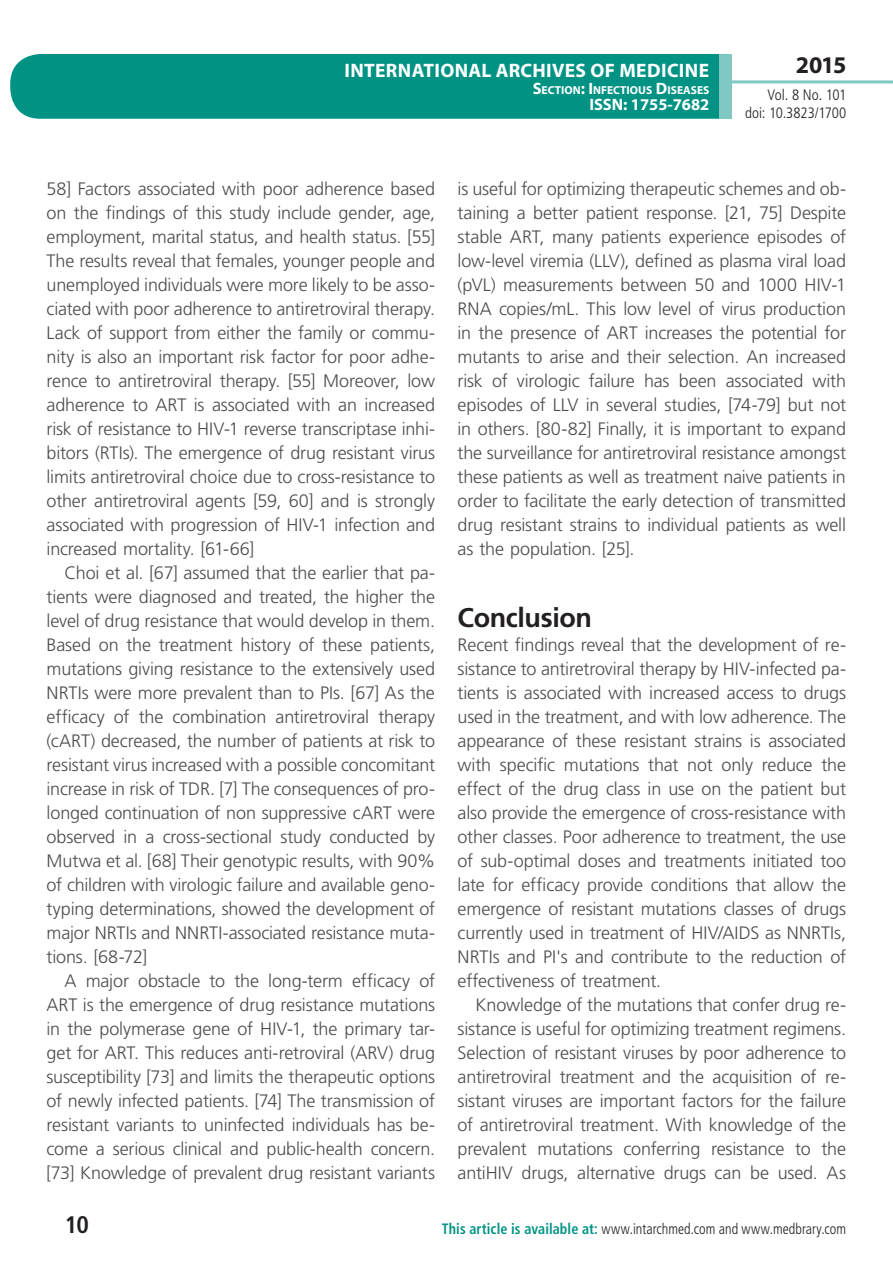
<style>
.page{position:relative;width:893px;height:1263px;background:#fff}
.page>*{position:absolute;margin:0;border:0;box-sizing:border-box;transform-origin:0 0}
.t1{font:700 27px "Frutiger LT Std";letter-spacing:-.015em;color:#231f20}
.t2{font:700 24px "Myriad Pro";color:#231f20}
.t3{font:700 condensed 24px "Frutiger LT Std";color:#231f20}
.t4{font:700 19.5px "Myriad Pro";letter-spacing:.015em;color:#fff}
.t5{font:300 18px/24px "Frutiger LT Std";letter-spacing:-.01em;color:#4b4c4d;text-align:justify}
.t6{font:700 16.5px "Myriad Pro";color:#fff}
.t7{font:300 condensed 15px "Frutiger LT Std";color:#231f20;scale:.94 1}
.t8{font:300 condensed 15px/18px "Frutiger LT Std";color:#231f20;text-align:right}
.t9{font:700 11.55px "Myriad Pro";color:#fff}
.s1{font-size:16.5px}
.s2{font-weight:700;color:#009384}
</style>
<div class="page">
<div style="left:10px;top:54px;width:775px;height:65px;background:#009384;border-radius:30px"></div>
<div style="left:732px;top:0;width:161px;height:157px;background:#fff"></div>
<hr style="left:730px;top:80px;width:163px;height:3px;background:#80c9c2">
<div style="left:719px;top:54px;width:13px;height:65px;background:#80c9c2"></div>
<p class="t4" style="left:344px;top:58px;width:366px">INTERNATIONAL ARCHIVES OF MEDICINE</p>
<p class="t9" style="left:533px;top:82px;width:177px"><span class="s1">S</span>ECTION<span class="s1">: I</span> NFECTIOUS <span class="s1">D</span>ISEASES</p>
<p class="t6" style="left:589px;top:94px;width:122px">ISSN : 1755-7682</p>
<h2 class="t2" style="left:796px;top:49px;width:52px">2015</h2>
<p class="t8" style="left:745px;top:86px;width:103px">Vol. 8 No. 101 doi: 10.3823/1700</p>
<p class="t5" style="left:47px;top:177px;width:390px">58] Factors associated with poor adherence based on the findings of this study include gender, age, employment, marital status, and health status. [55] The results reveal that females, younger people and unemployed individuals were more likely to be asso&shy;ciated with poor adherence to antiretroviral therapy.<br>Lack of support from either the family or commu&shy;nity is also an important risk factor for poor adhe&shy;rence to antiretroviral therapy. [55] Moreover, low adherence to ART is associated with an increased risk of resistance to HIV-1 reverse transcriptase inhi&shy;bitors (RTIs). The emergence of drug resistant virus limits antiretroviral choice due to cross-resistance to other antiretroviral agents [59, 60] and is strongly associated with progression of HIV-1 infection and increased mortality. [61-66]</p>
<p class="t5" style="left:47px;top:561px;width:390px;text-indent:18px">Choi et al. [67] assumed that the earlier that pa&shy;tients were diagnosed and treated, the higher the level of drug resistance that would develop in them.<br>Based on the treatment history of these patients, mutations giving resistance to the extensively used NRTIs were more prevalent than to PIs. [67] As the efficacy of the combination antiretroviral therapy (cART) decreased, the number of patients at risk to resistant virus increased with a possible concomitant increase in risk of TDR. [7] The consequences of pro&shy;longed continuation of non suppressive cART were observed in a cross-sectional study conducted by Mutwa et al. [68] Their genotypic results, with 90% of children with virologic failure and available geno&shy;typing determinations, showed the development of major NRTIs and NNRTI-associated resistance muta&shy;tions. [68-72]</p>
<p class="t5" style="left:47px;top:969px;width:390px;text-indent:18px">A major obstacle to the long-term efficacy of ART is the emergence of drug resistance mutations in the polymerase gene of HIV-1, the primary tar&shy;get for ART. This reduces anti-retroviral (ARV) drug susceptibility [73] and limits the therapeutic options of newly infected patients. [74] The transmission of resistant variants to uninfected individuals has be&shy;come a serious clinical and public-health concern. [73] Knowledge of prevalent drug resistant variants</p>
<p class="t5" style="left:458px;top:177px;width:390px">is useful for optimizing therapeutic schemes and ob&shy;taining a better patient response. [21, 75] Despite stable ART, many patients experience episodes of low-level viremia (LLV), defined as plasma viral load (pVL) measurements between 50 and 1000 HIV-1<br>RNA copies/mL. This low level of virus production in the presence of ART increases the potential for mutants to arise and their selection. An increased risk of virologic failure has been associated with episodes of LLV in several studies, [74-79] but not in others. [80-82] Finally, it is important to expand the surveillance for antiretroviral resistance amongst these patients as well as treatment naive patients in order to facilitate the early detection of transmitted drug resistant strains to individual patients as well as the population. [25].</p>
<h1 class="t1" style="left:458px;top:602px;width:136px">Conclusion</h1>
<p class="t5" style="left:458px;top:633px;width:390px">Recent findings reveal that the development of re&shy;sistance to antiretroviral therapy by HIV-infected pa&shy;tients is associated with increased access to drugs used in the treatment, and with low adherence. The appearance of these resistant strains is associated with specific mutations that not only reduce the effect of the drug class in use on the patient but also provide the emergence of cross-resistance with other classes. Poor adherence to treatment, the use of sub-optimal doses and treatments initiated too late for efficacy provide conditions that allow the emergence of resistant mutations classes of drugs currently used in treatment of HIV/AIDS as NNRTIs, NRTIs and PI's and contribute to the reduction of effectiveness of treatment.</p>
<p class="t5" style="left:458px;top:993px;width:390px;text-indent:18px">Knowledge of the mutations that confer drug re&shy;sistance is useful for optimizing treatment regimens.<br>Selection of resistant viruses by poor adherence to antiretroviral treatment and the acquisition of re&shy;sistant viruses are important factors for the failure of antiretroviral treatment. With knowledge of the prevalent mutations conferring resistance to the antiHIV drugs, alternative drugs can be used. As</p>
<h2 class="t3" style="left:65px;top:1210px;width:26px">10</h2>
<p class="t7" style="left:442px;top:1220px;width:432px"><span class="s2">This article is available at:</span> www.intarchmed.com and www.medbrary.com</p>
</div>
